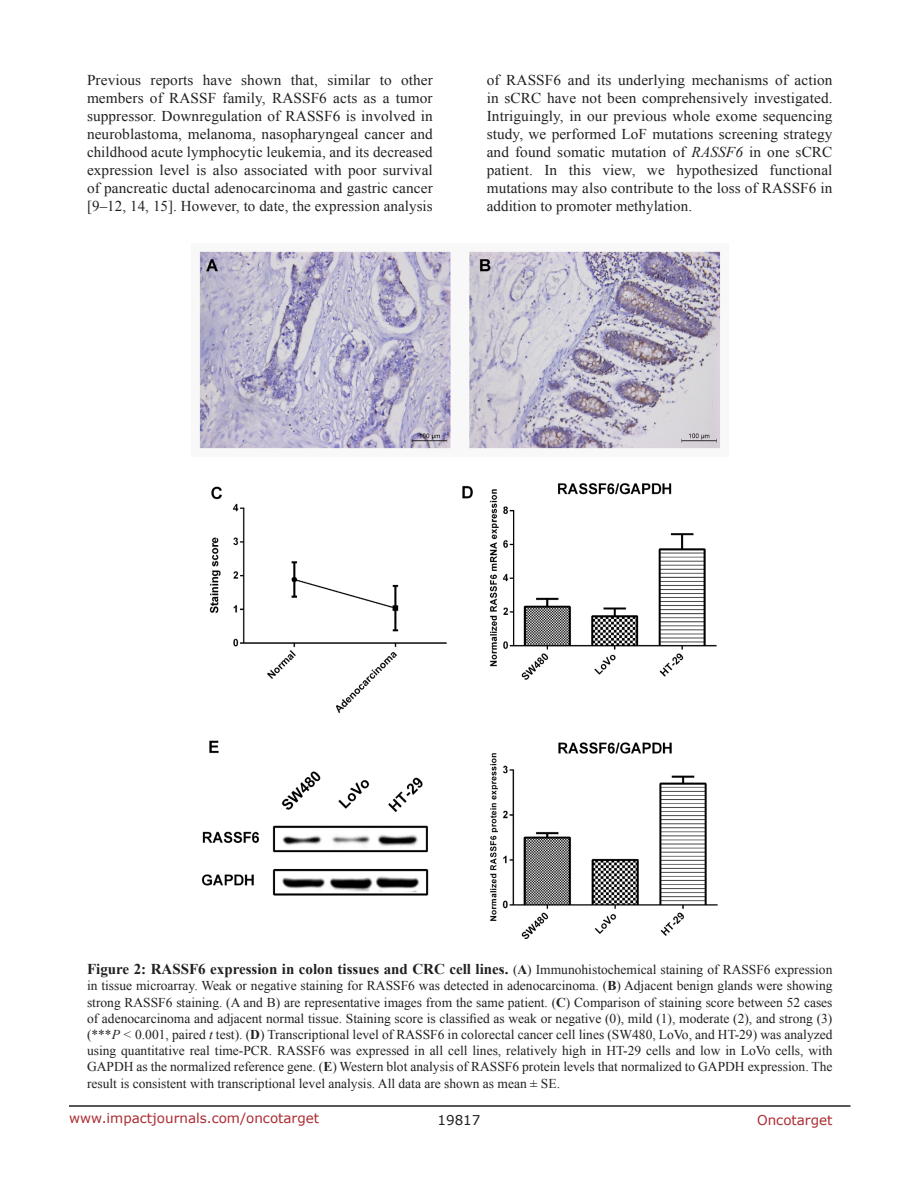
<style>
.page{position:relative;width:918px;height:1188px;background:#fff}
.page>*{position:absolute;margin:0;border:0;box-sizing:border-box;transform-origin:0 0}
.BodyText{font:15px/18px "Times New Roman";letter-spacing:.005em;color:#221f22;text-align:justify}
.FigureText{font:700 15px "Times New Roman";color:#221f22}
.FigureText-2{font:13.5px/16.2px "Times New Roman";color:#221f22;text-align:justify}
.t1{font:13.5px "Verdana";color:#ac2b31}
.t2{font:13.5px "Verdana";color:#221f22}
.s1{font-style:italic}
.s2{font-weight:400;font-size:13.5px}
.s3{font-size:13.5px}
.s4{font-weight:700}
</style>
<div class="page">
<hr style="left:69px;top:1105px;width:781px;height:2px;background:#231f20">
<img style="left:199px;top:251px;width:522px;height:687px">
<p class="BodyText" style="left:87px;top:71px;width:347px">Previous reports have shown that, similar to other members of RASSF family, RASSF6 acts as a tumor suppressor. Downregulation of RASSF6 is involved in neuroblastoma, melanoma, nasopharyngeal cancer and childhood acute lymphocytic leukemia, and its decreased expression level is also associated with poor survival of pancreatic ductal adenocarcinoma and gastric cancer [9–12, 14, 15]. However, to date, the expression analysis</p>
<p class="BodyText" style="left:487px;top:71px;width:347px">of RASSF6 and its underlying mechanisms of action in sCRC have not been comprehensively investigated.<br>Intriguingly, in our previous whole exome sequencing study, we performed LoF mutations screening strategy and found somatic mutation of <span class="s1">RASSF6</span> in one sCRC patient. In this view, we hypothesized functional mutations may also contribute to the loss of RASSF6 in addition to promoter methylation.</p>
<p class="FigureText" style="left:87px;top:959px;width:747px">Figure 2: RASSF6 expression in colon tissues and CRC cell lines. <span class="s2">(</span><span class="s3">A</span><span class="s2">) Immunohistochemical staining of RASSF6 expression</span></p>
<p class="FigureText-2" style="left:87px;top:977px;width:747px">in tissue microarray. Weak or negative staining for RASSF6 was detected in adenocarcinoma. (<span class="s4">B</span>) Adjacent benign glands were showing strong RASSF6 staining. (A and B) are representative images from the same patient. (<span class="s4">C</span>) Comparison of staining score between 52 cases of adenocarcinoma and adjacent normal tissue. Staining score is classified as weak or negative (0), mild (1), moderate (2), and strong (3) (***<span class="s1">P &lt;</span> 0.001, paired <span class="s1">t</span> test). (<span class="s4">D</span>) Transcriptional level of RASSF6 in colorectal cancer cell lines (SW480, LoVo, and HT-29) was analyzed using quantitative real time-PCR. RASSF6 was expressed in all cell lines, relatively high in HT-29 cells and low in LoVo cells, with GAPDH as the normalized reference gene. (<span class="s4">E</span>) Western blot analysis of RASSF6 protein levels that normalized to GAPDH expression. The result is consistent with transcriptional level analysis. All data are shown as mean ± SE.</p>
<p class="t1" style="left:69px;top:1109px;width:252px">www.impactjournals.com/oncotarget</p>
<p class="t2" style="left:438px;top:1111px;width:44px">19817</p>
<p class="t1" style="left:757px;top:1111px;width:77px">Oncotarget</p>
</div>
